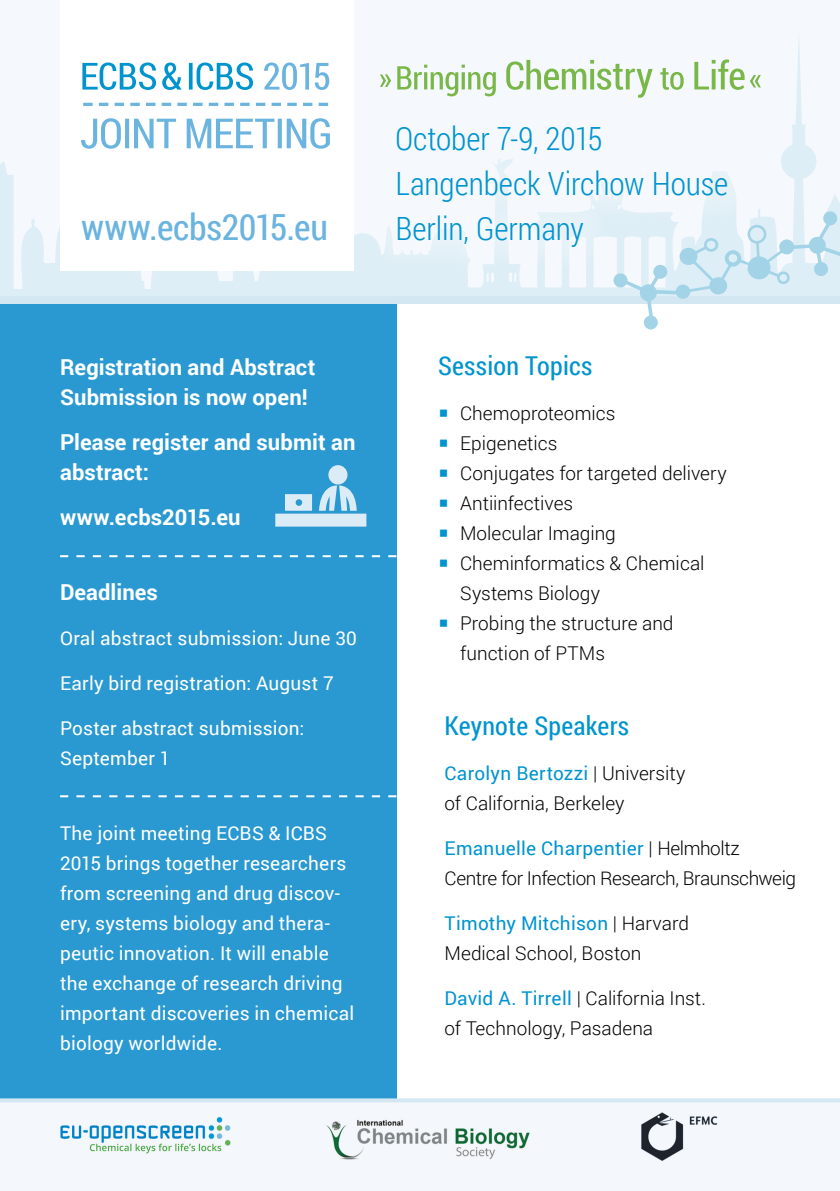
<style>
.page{position:relative;width:840px;height:1191px;background:#fff}
.page>*{position:absolute;margin:0;border:0;box-sizing:border-box;transform-origin:0 0}
.ICBS_Header_1_Kopie{font:36px "Roboto Condensed";letter-spacing:-.01em;color:#6bb4df}
.ICBS_Header_rechts{font:300 32px "Roboto Condensed";color:#0094cf}
.Überschrift_2_-_Arti{font:26px "Roboto Condensed";letter-spacing:.01em;color:#0094cf}
.ICBS_bold_weiss_11pt{font:700 22px/30px "Roboto";letter-spacing:.005em;color:#fff}
.ICBS_Fliesstext{font:700 22px "Roboto";letter-spacing:.005em;color:#fff}
.ICBS_Fliesstext-2{font:19px/30px "Roboto";letter-spacing:.01em;color:#fff}
.ICBS_Fliesstext-3{font:300 19px/30px "Roboto";color:#000}
.ICBS_Fliesstext_halb{font:300 19px/30px "Roboto";letter-spacing:-.005em;color:#000}
.ICBS_Fliesstext_halb-2{font:300 19px/30px "Roboto";letter-spacing:-.025em;color:#000}
.ICBS_Fliesstext_plus{font:19px "Roboto";letter-spacing:.01em;color:#fff}
.s1{color:#0094cf}
.s2{font-weight:400;color:#0094cf}
</style>
<div class="page">
<div style="left:0;top:300px;width:396px;height:825px;background:#2b99d1"></div>
<img style="left:0;top:1102px;width:839px;height:89px">
<svg style="left:60px;top:795px;width:336px;height:2px"></svg>
<svg style="left:60px;top:555px;width:336px;height:2px"></svg>
<svg style="left:275px;top:465px;width:91px;height:61px"></svg>
<svg style="left:0;top:1098px;width:839px;height:4px;background:#cde4f1"></svg>
<div style="left:0;top:0;width:839px;height:292px;background:#f5f8fc"></div>
<svg style="left:151px;top:38px;width:688px;height:258px"></svg>
<div style="left:780px;top:144px;width:36px;height:35px;background:#ddeef6;border-radius:50%"></div>
<svg style="left:0;top:162px;width:144px;height:127px"></svg>
<div style="left:0;top:289px;width:173px;height:9px;background:#ddeef6"></div>
<div style="left:369px;top:98px;width:385px;height:176px;background:#f5f8fc"></div>
<div style="left:60px;top:0;width:294px;height:270px;background:#fff"></div>
<svg style="left:264px;top:63px;width:65px;height:27px"></svg>
<svg style="left:82px;top:63px;width:171px;height:27px"></svg>
<svg style="left:81px;top:118px;width:249px;height:31px"></svg>
<svg style="left:83px;top:103px;width:245px;height:3px"></svg>
<svg style="left:380px;top:59px;width:380px;height:39px"></svg>
<div style="left:0;top:296px;width:839px;height:8px;background:#d3e7f3"></div>
<svg style="left:613px;top:210px;width:226px;height:120px"></svg>
<p class="ICBS_Header_rechts" style="left:395px;top:116px;width:209px">October 7-9, 2015</p>
<p class="ICBS_Header_rechts" style="left:395px;top:161px;width:334px">Langenbeck Virchow House</p>
<p class="ICBS_Header_1_Kopie" style="left:81px;top:202px;width:248px">www.ecbs2015.eu</p>
<p class="ICBS_Header_rechts" style="left:395px;top:206px;width:190px">Berlin, Germany</p>
<p class="ICBS_bold_weiss_11pt" style="left:60px;top:351px;width:257px">Registration and Abstract<br>Submission is now open!</p>
<p class="ICBS_bold_weiss_11pt" style="left:60px;top:426px;width:297px">Please register and submit an abstract:</p>
<p class="ICBS_Fliesstext" style="left:60px;top:502px;width:182px">www.ecbs2015.eu</p>
<p class="ICBS_bold_weiss_11pt" style="left:60px;top:576px;width:99px">Deadlines</p>
<p class="ICBS_Fliesstext_plus" style="left:60px;top:625px;width:298px">Oral abstract submission: June 30</p>
<p class="ICBS_Fliesstext-2" style="left:60px;top:668px;width:275px">Early bird registration: August 7</p>
<p class="ICBS_Fliesstext-2" style="left:60px;top:713px;width:246px">Poster abstract submission:<br>September 1</p>
<p class="ICBS_Fliesstext-2" style="left:60px;top:818px;width:295px">The joint meeting ECBS &amp; ICBS<br>2015 brings together researchers from screening and drug discov&shy;ery, systems biology and thera&shy;peutic innovation. It will enable the exchange of research driving important discoveries in chemical biology worldwide.</p>
<p class="Überschrift_2_-_Arti" style="left:438px;top:348px;width:156px">Session Topics</p>
<p class="ICBS_Fliesstext-3" style="left:438px;top:398px;width:179px"><span class="s1">▪</span> Chemoproteomics</p>
<p class="ICBS_Fliesstext-3" style="left:438px;top:428px;width:121px"><span class="s1">▪</span> Epigenetics</p>
<p class="ICBS_Fliesstext-3" style="left:438px;top:458px;width:290px"><span class="s1">▪</span> Conjugates for targeted delivery</p>
<p class="ICBS_Fliesstext-3" style="left:438px;top:488px;width:136px"><span class="s1">▪</span> Antiinfectives</p>
<p class="ICBS_Fliesstext-3" style="left:438px;top:518px;width:179px"><span class="s1">▪</span> Molecular Imaging</p>
<p class="ICBS_Fliesstext-3" style="left:460px;top:548px;width:246px;text-indent:-22px"><span class="s1">▪</span> Cheminformatics &amp; Chemical<br>Systems Biology</p>
<p class="ICBS_Fliesstext-3" style="left:460px;top:608px;width:215px;text-indent:-22px"><span class="s1">▪</span> Probing the structure and function of PTMs</p>
<p class="Überschrift_2_-_Arti" style="left:444px;top:708px;width:186px">Keynote Speakers</p>
<p class="ICBS_Fliesstext_halb" style="left:444px;top:758px;width:242px"><span class="s2">Carolyn Bertozzi</span> | University of California, Berkeley</p>
<p class="ICBS_Fliesstext_halb-2" style="left:444px;top:833px;width:353px"><span class="s2">Emanuelle Charpentier</span> | Helmholtz<br>Centre for Infection Research, Braunschweig</p>
<p class="ICBS_Fliesstext_halb" style="left:444px;top:908px;width:246px"><span class="s2">Timothy Mitchison</span> | Harvard<br>Medical School, Boston</p>
<p class="ICBS_Fliesstext_halb" style="left:444px;top:983px;width:263px"><span class="s2">David A. Tirrell</span> | California Inst. of Technology, Pasadena</p>
</div>
